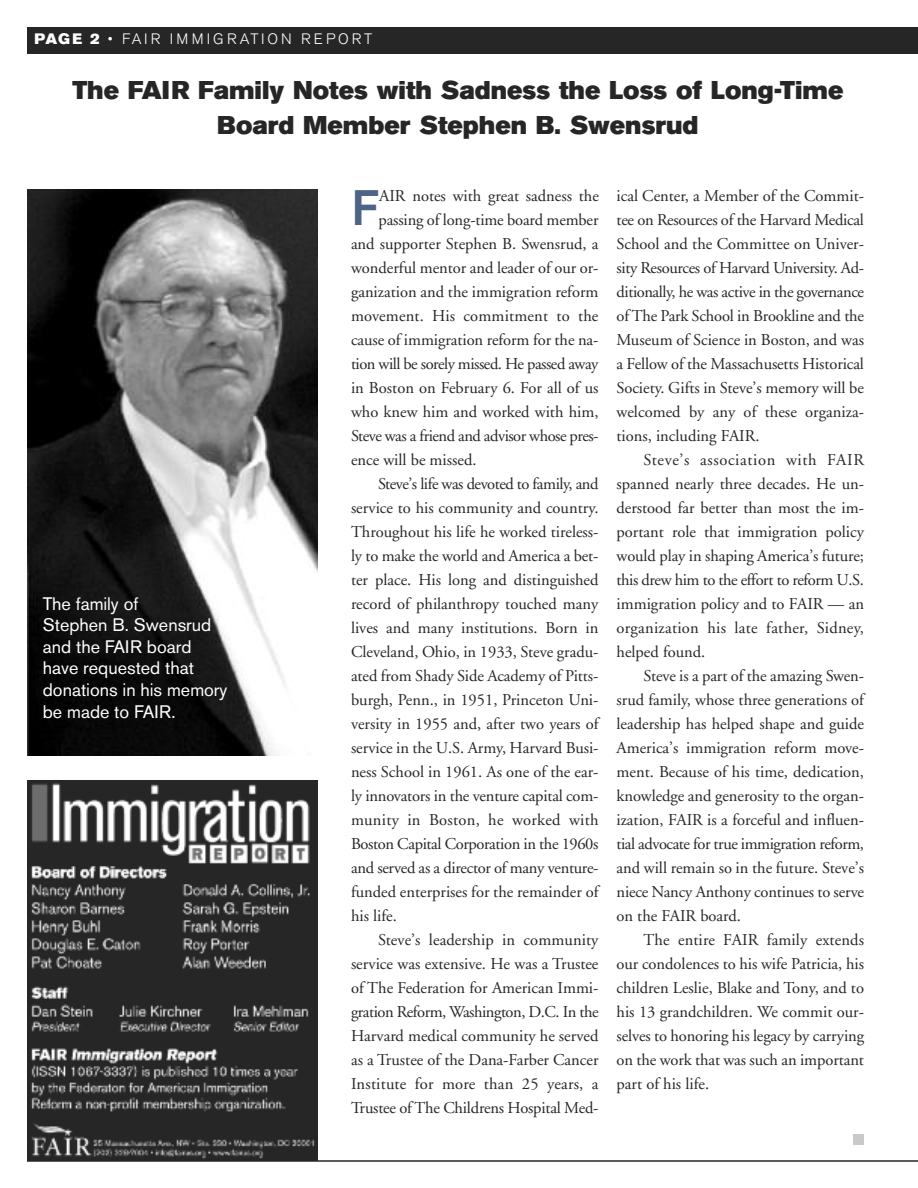
<style>
.page{position:relative;width:918px;height:1188px;background:#fff}
.page>*{position:absolute;margin:0;border:0;box-sizing:border-box;transform-origin:0 0}
.t1{font:500 49.35px "Akzidenz Grotesk BE";color:#4d6487}
.t2{font:25.5px/34.5px "Akzidenz Grotesk BE Super";color:#272627;text-align:center}
.t3{font:18px/21.6px "Akzidenz Grotesk BE";color:#fff}
.t4{font:16.5px/24px "Adobe Garamond";color:#272627;text-align:justify}
.t5{font:16.5px "Adobe Garamond";letter-spacing:-.03em;color:#272627}
.t6{font:16.5px "Adobe Garamond";letter-spacing:-.025em;color:#272627}
.t7{font:16.5px "Adobe Garamond";letter-spacing:-.02em;color:#272627}
.t8{font:300 15px "Akzidenz Grotesk BE";letter-spacing:.195em;color:#fff}
.s1{font-family:"Akzidenz Grotesk BE Super";font-weight:400}
</style>
<div class="page">
<div style="left:27px;top:27px;width:891px;height:27px;background:#272627"></div>
<hr style="left:27px;top:1160px;width:891px;height:2px;background:#272627">
<img style="left:27px;top:782px;width:289px;height:378px">
<div style="left:853px;top:1134px;width:11px;height:11px;background:#c9c9c9"></div>
<img style="left:27px;top:189px;width:290px;height:567px">
<p class="t8" style="left:34px;top:32px;width:339px"><span class="s1">PAGE 2</span> • FAIR IMMIGRATION REPORT</p>
<h2 class="t2" style="left:72px;top:75px;width:773px">The FAIR Family Notes with Sadness the Loss of Long-Time<br>Board Member Stephen B. Swensrud</h2>
<p class="t3" style="left:43px;top:594px;width:186px">The family of<br>Stephen B. Swensrud and the FAIR board have requested that donations in his memory be made to FAIR.</p>
<h1 class="t1" style="left:351px;top:190px;width:29px">F</h1>
<p class="t4" style="left:379px;top:185px;width:221px">AIR notes with great sadness the</p>
<p class="t4" style="left:379px;top:209px;width:221px">passing of long-time board member</p>
<p class="t4" style="left:351px;top:233px;width:249px">and supporter Stephen B. Swensrud, a</p>
<p class="t4" style="left:351px;top:257px;width:249px">wonderful mentor and leader of our or-</p>
<p class="t4" style="left:351px;top:281px;width:249px">ganization and the immigration reform</p>
<p class="t4" style="left:351px;top:305px;width:249px">movement. His commitment to the</p>
<p class="t4" style="left:351px;top:329px;width:249px">cause of immigration reform for the na-</p>
<p class="t5" style="left:351px;top:357px;width:249px">tion will be sorely missed. He passed away</p>
<p class="t4" style="left:351px;top:377px;width:249px">in Boston on February 6. For all of us</p>
<p class="t4" style="left:351px;top:401px;width:249px">who knew him and worked with him,</p>
<p class="t5" style="left:351px;top:429px;width:249px">Steve was a friend and advisor whose pres-</p>
<p class="t4" style="left:351px;top:449px;width:127px">ence will be missed.</p>
<p class="t5" style="left:378px;top:477px;width:222px">Steve’s life was devoted to family, and</p>
<p class="t4" style="left:351px;top:497px;width:249px">service to his community and country.</p>
<p class="t4" style="left:351px;top:521px;width:249px">Throughout his life he worked tireless-</p>
<p class="t4" style="left:351px;top:545px;width:249px">ly to make the world and America a bet-</p>
<p class="t4" style="left:351px;top:569px;width:249px">ter place. His long and distinguished</p>
<p class="t4" style="left:351px;top:593px;width:249px">record of philanthropy touched many</p>
<p class="t4" style="left:351px;top:617px;width:249px">lives and many institutions. Born in</p>
<p class="t4" style="left:351px;top:641px;width:249px">Cleveland, Ohio, in 1933, Steve gradu-</p>
<p class="t4" style="left:351px;top:665px;width:249px">ated from Shady Side Academy of Pitts-</p>
<p class="t4" style="left:351px;top:689px;width:249px">burgh, Penn., in 1951, Princeton Uni-</p>
<p class="t4" style="left:351px;top:713px;width:249px">versity in 1955 and, after two years of</p>
<p class="t4" style="left:351px;top:737px;width:249px">service in the U.S. Army, Harvard Busi-</p>
<p class="t4" style="left:351px;top:761px;width:249px">ness School in 1961. As one of the ear-</p>
<p class="t4" style="left:351px;top:785px;width:249px">ly innovators in the venture capital com-</p>
<p class="t4" style="left:351px;top:809px;width:249px">munity in Boston, he worked with</p>
<p class="t6" style="left:351px;top:837px;width:249px">Boston Capital Corporation in the 1960s</p>
<p class="t7" style="left:351px;top:861px;width:249px">and served as a director of many venture-</p>
<p class="t4" style="left:351px;top:881px;width:249px">funded enterprises for the remainder of</p>
<p class="t4" style="left:351px;top:905px;width:47px">his life.</p>
<p class="t4" style="left:378px;top:929px;width:222px">Steve’s leadership in community</p>
<p class="t4" style="left:351px;top:953px;width:249px">service was extensive. He was a Trustee</p>
<p class="t4" style="left:351px;top:977px;width:249px">of The Federation for American Immi-</p>
<p class="t5" style="left:351px;top:1005px;width:249px">gration Reform, Washington, D.C. In the</p>
<p class="t4" style="left:351px;top:1025px;width:249px">Harvard medical community he served</p>
<p class="t4" style="left:351px;top:1049px;width:249px">as a Trustee of the Dana-Farber Cancer</p>
<p class="t4" style="left:351px;top:1073px;width:249px">Institute for more than 25 years, a</p>
<p class="t4" style="left:351px;top:1097px;width:249px">Trustee ofThe Childrens Hospital Med-</p>
<p class="t4" style="left:617px;top:185px;width:249px">ical Center, a Member of the Commit&shy;tee on Resources of the Harvard Medical School and the Committee on Univer&shy;sity Resources of Harvard University. Ad&shy;ditionally, he was active in the governance ofThe Park School in Brookline and the Museum of Science in Boston, and was a Fellow of the Massachusetts Historical Society. Gifts in Steve’s memory will be welcomed by any of these organiza&shy;tions, including FAIR.</p>
<p class="t4" style="left:617px;top:449px;width:249px;text-indent:27px">Steve’s association with FAIR spanned nearly three decades. He un&shy;derstood far better than most the im&shy;portant role that immigration policy would play in shaping America’s future; this drew him to the effort to reform U.S. immigration policy and to FAIR — an organization his late father, Sidney, helped found.</p>
<p class="t4" style="left:617px;top:665px;width:249px;text-indent:27px">Steve is a part of the amazing Swen&shy;srud family, whose three generations of leadership has helped shape and guide America’s immigration reform move&shy;ment. Because of his time, dedication, knowledge and generosity to the organ&shy;ization, FAIR is a forceful and influen&shy;tial advocate for true immigration reform, and will remain so in the future. Steve’s niece Nancy Anthony continues to serve on the FAIR board.</p>
<p class="t4" style="left:617px;top:929px;width:249px;text-indent:27px">The entire FAIR family extends our condolences to his wife Patricia, his children Leslie, Blake and Tony, and to his 13 grandchildren. We commit our&shy;selves to honoring his legacy by carrying on the work that was such an important part of his life.</p>
</div>
